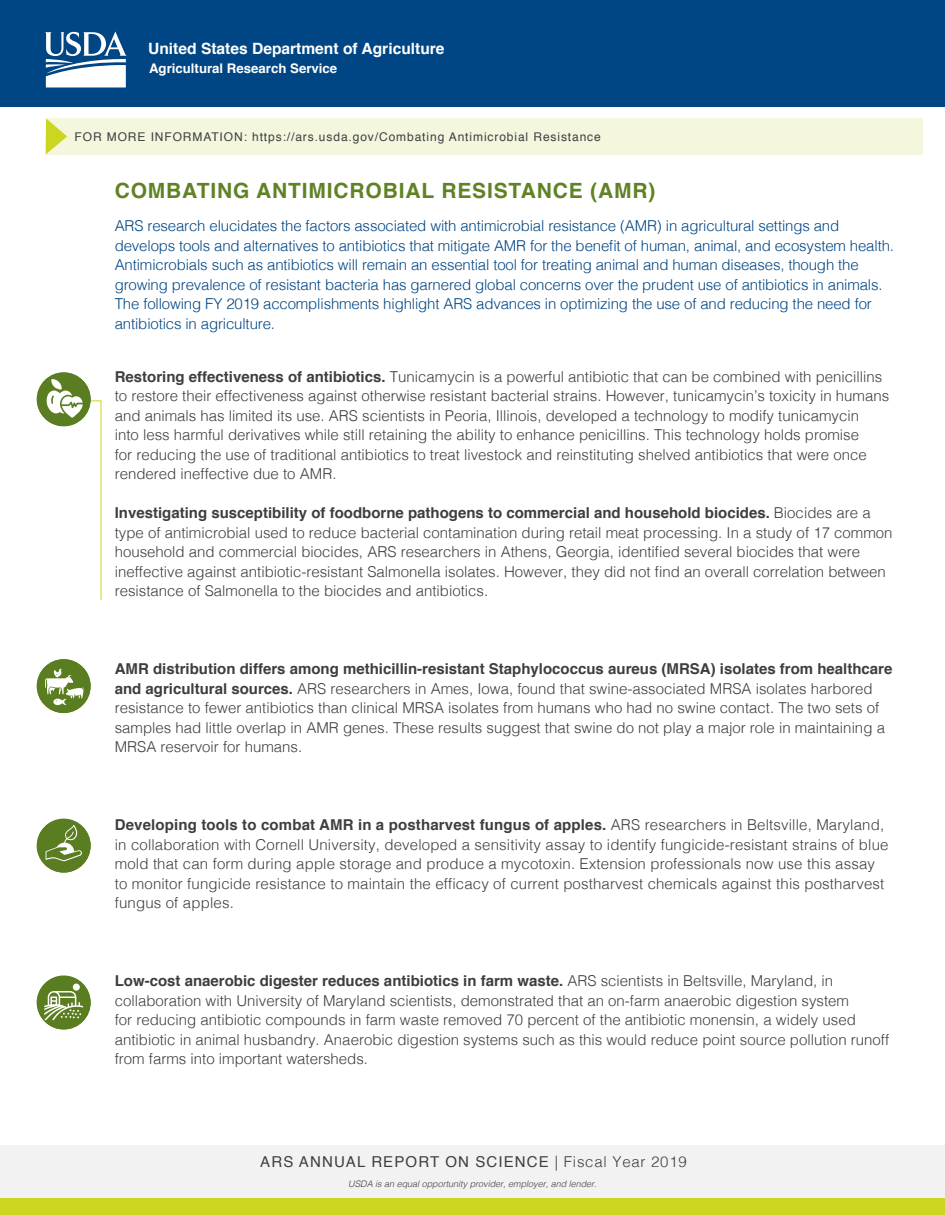
<style>
.page{position:relative;width:945px;height:1215px;background:#fff}
.page>*{position:absolute;margin:0;border:0;box-sizing:border-box;transform-origin:0 0}
.t1{font:700 21px "Helvetica";letter-spacing:.04em;color:#608225}
.t2{font:700 15.6px "Helvetica";color:#fff}
.Body{font:300 15px/19.5px "Helvetica";color:#3e3e3f}
.intro_paragraph{font:300 15px/19.5px "Helvetica";letter-spacing:-.01em;color:#004684}
.t3{font:15px "Helvetica";letter-spacing:.075em;color:#3e3e3f}
.t4{font:700 13.2px "Helvetica";color:#fff}
.t5{font:12px "Helvetica";letter-spacing:.075em;color:#3e3e3f}
.t6{font:italic 300 9px "Helvetica";color:#3e3e3f}
.s1{font-weight:700}
.s2{font-weight:300}
</style>
<div class="page">
<div style="left:0;top:0;width:945px;height:107px;background:#004684"></div>
<div style="left:0;top:1145px;width:945px;height:70px;background:#f2f2f2"></div>
<div style="left:0;top:1198px;width:945px;height:17px;background:#ccd51f"></div>
<svg style="left:45px;top:31px;width:82px;height:56px"></svg>
<div style="left:46px;top:118px;width:876px;height:37px;background:#f4f7dd"></div>
<svg style="left:46px;top:118px;width:21px;height:36px"></svg>
<svg style="left:37px;top:819px;width:54px;height:54px"></svg>
<svg style="left:37px;top:976px;width:54px;height:53px"></svg>
<svg style="left:37px;top:372px;width:65px;height:228px"></svg>
<svg style="left:37px;top:659px;width:54px;height:54px"></svg>
<p class="t2" style="left:148px;top:36px;width:298px">United States Department of Agriculture</p>
<p class="t4" style="left:149px;top:57px;width:190px">Agricultural Research Service</p>
<p class="t5" style="left:75px;top:128px;width:528px">FOR MORE INFORMATION: https://ars.usda.gov/Combating Antimicrobial Resistance</p>
<h1 class="t1" style="left:115px;top:174px;width:542px">COMBATING ANTIMICROBIAL RESISTANCE (AMR)</h1>
<p class="intro_paragraph" style="left:115px;top:215px;width:781px">ARS research elucidates the factors associated with antimicrobial resistance (AMR) in agricultural settings and develops tools and alternatives to antibiotics that mitigate AMR for the benefit of human, animal, and ecosystem health.<br>Antimicrobials such as antibiotics will remain an essential tool for treating animal and human diseases, though the growing prevalence of resistant bacteria has garnered global concerns over the prudent use of antibiotics in animals.<br>The following FY 2019 accomplishments highlight ARS advances in optimizing the use of and reducing the need for antibiotics in agriculture.</p>
<p class="Body" style="left:115px;top:366px;width:776px"><span class="s1">Restoring effectiveness of antibiotics.</span> Tunicamycin is a powerful antibiotic that can be combined with penicillins to restore their effectiveness against otherwise resistant bacterial strains. However, tunicamycin’s toxicity in humans and animals has limited its use. ARS scientists in Peoria, Illinois, developed a technology to modify tunicamycin<br>into less harmful derivatives while still retaining the ability to enhance penicillins. This technology holds promise<br>for reducing the use of traditional antibiotics to treat livestock and reinstituting shelved antibiotics that were once rendered ineffective due to AMR.</p>
<p class="Body" style="left:115px;top:502px;width:779px"><span class="s1">Investigating susceptibility of foodborne pathogens to commercial and household biocides.</span> Biocides are a type of antimicrobial used to reduce bacterial contamination during retail meat processing. In a study of 17 common household and commercial biocides, ARS researchers in Athens, Georgia, identified several biocides that were ineffective against antibiotic-resistant Salmonella isolates. However, they did not find an overall correlation between resistance of Salmonella to the biocides and antibiotics.</p>
<p class="Body" style="left:115px;top:658px;width:779px"><span class="s1">AMR distribution differs among methicillin-resistant Staphylococcus aureus (MRSA) isolates from healthcare and agricultural sources.</span> ARS researchers in Ames, Iowa, found that swine-associated MRSA isolates harbored resistance to fewer antibiotics than clinical MRSA isolates from humans who had no swine contact. The two sets of samples had little overlap in AMR genes. These results suggest that swine do not play a major role in maintaining a MRSA reservoir for humans.</p>
<p class="Body" style="left:115px;top:814px;width:775px"><span class="s1">Developing tools to combat AMR in a postharvest fungus of apples.</span> ARS researchers in Beltsville, Maryland, in collaboration with Cornell University, developed a sensitivity assay to identify fungicide-resistant strains of blue mold that can form during apple storage and produce a mycotoxin. Extension professionals now use this assay to monitor fungicide resistance to maintain the efficacy of current postharvest chemicals against this postharvest fungus of apples.</p>
<p class="Body" style="left:115px;top:970px;width:776px"><span class="s1">Low-cost anaerobic digester reduces antibiotics in farm waste.</span> ARS scientists in Beltsville, Maryland, in collaboration with University of Maryland scientists, demonstrated that an on-farm anaerobic digestion system<br>for reducing antibiotic compounds in farm waste removed 70 percent of the antibiotic monensin, a widely used antibiotic in animal husbandry. Anaerobic digestion systems such as this would reduce point source pollution runoff from farms into important watersheds.</p>
<p class="t3" style="left:260px;top:1150px;width:428px">ARS ANNUAL REPORT ON SCIENCE <span class="s2">| Fiscal Year 2019</span></p>
<p class="t6" style="left:348px;top:1176px;width:250px">USDA is an equal opportunity provider, employer, and lender.</p>
</div>
